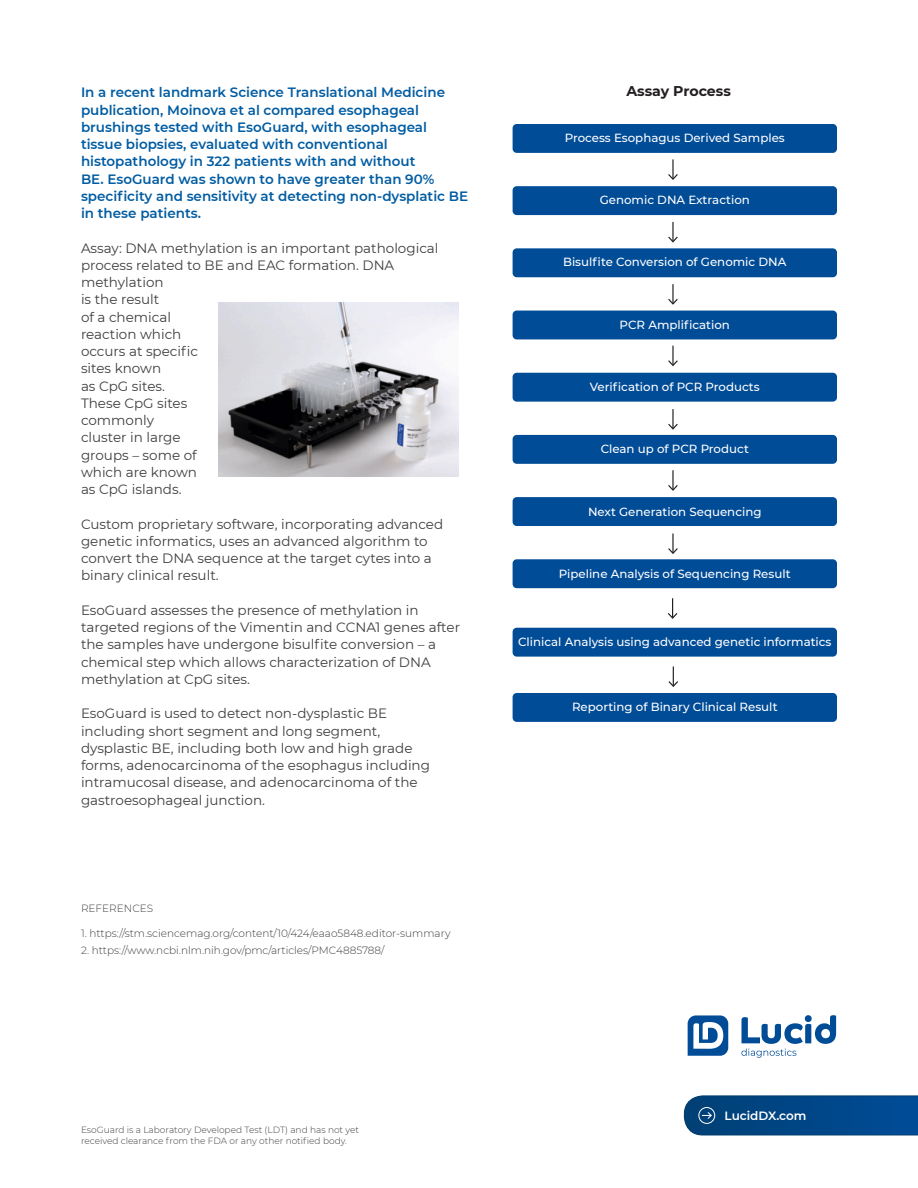
<style>
.page{position:relative;width:918px;height:1188px;background:#fff}
.page>*{position:absolute;margin:0;border:0;box-sizing:border-box;transform-origin:0 0}
.t1{font:700 14.1px "Montserrat";letter-spacing:-.005em;color:#231f20}
.t2{font:13.5px/17.2px "Montserrat";color:#3e3e3f}
.t3{font:600 13.5px/17.2px "Montserrat";color:#005ca2}
.t4{font:600 12px "Montserrat";color:#fff}
.t5{font:500 11.85px "Montserrat";color:#fff}
.t6{font:300 10.5px "Montserrat";color:#3e3e3f}
.t7{font:300 9px/10.8px "Montserrat";color:#3e3e3f}
</style>
<div class="page">
<div style="left:513px;top:124px;width:324px;height:29px;background:#004c97;border-radius:4px"></div>
<div style="left:513px;top:186px;width:324px;height:29px;background:#004c97;border-radius:4px"></div>
<div style="left:513px;top:248px;width:324px;height:29px;background:#004c97;border-radius:4px"></div>
<div style="left:513px;top:311px;width:324px;height:28px;background:#004c97;border-radius:4px"></div>
<div style="left:513px;top:373px;width:324px;height:29px;background:#004c97;border-radius:4px"></div>
<div style="left:513px;top:435px;width:324px;height:29px;background:#004c97;border-radius:4px"></div>
<div style="left:513px;top:497px;width:324px;height:29px;background:#004c97;border-radius:4px"></div>
<div style="left:513px;top:559px;width:324px;height:29px;background:#004c97;border-radius:4px"></div>
<div style="left:513px;top:628px;width:324px;height:29px;background:#004c97;border-radius:4px"></div>
<div style="left:513px;top:693px;width:324px;height:29px;background:#004c97;border-radius:4px"></div>
<hr style="left:672px;top:159px;width:2px;height:20px;background:#231f20">
<svg style="left:668px;top:174px;width:10px;height:6px"></svg>
<svg style="left:668px;top:222px;width:10px;height:21px"></svg>
<svg style="left:668px;top:284px;width:10px;height:21px"></svg>
<svg style="left:668px;top:346px;width:10px;height:20px"></svg>
<svg style="left:668px;top:409px;width:10px;height:21px"></svg>
<hr style="left:672px;top:470px;width:2px;height:20px;background:#231f20">
<svg style="left:668px;top:485px;width:10px;height:6px"></svg>
<svg style="left:668px;top:534px;width:10px;height:20px"></svg>
<svg style="left:668px;top:598px;width:9px;height:21px"></svg>
<svg style="left:668px;top:666px;width:10px;height:21px"></svg>
<img style="left:218px;top:303px;width:241px;height:173px">
<svg style="left:741px;top:1015px;width:95px;height:43px"></svg>
<svg style="left:688px;top:1015px;width:40px;height:41px"></svg>
<svg style="left:684px;top:1095px;width:234px;height:40px;background:#074b88"></svg>
<div style="left:699px;top:1107px;width:16px;height:17px;border:1px solid #fff;border-radius:50%"></div>
<p class="t3" style="left:81px;top:83px;width:389px">In a recent landmark Science Translational Medicine publication, Moinova et al compared esophageal brushings tested with EsoGuard, with esophageal tissue biopsies, evaluated with conventional histopathology in 322 patients with and without<br>BE. EsoGuard was shown to have greater than 90% specificity and sensitivity at detecting non-dysplatic BE in these patients.</p>
<p class="t2" style="left:81px;top:239px;width:359px">Assay: DNA methylation is an important pathological process related to BE and EAC formation. DNA methylation<br>is the result<br>of a chemical<br>reaction which<br>occurs at specific<br>sites known<br>as CpG sites.<br>These CpG sites<br>commonly<br>cluster in large<br>groups – some of<br>which are known<br>as CpG islands.</p>
<p class="t2" style="left:81px;top:515px;width:364px">Custom proprietary software, incorporating advanced genetic informatics, uses an advanced algorithm to convert the DNA sequence at the target cytes into a binary clinical result.</p>
<p class="t2" style="left:81px;top:601px;width:381px">EsoGuard assesses the presence of methylation in targeted regions of the Vimentin and CCNA1 genes after the samples have undergone bisulfite conversion – a chemical step which allows characterization of DNA methylation at CpG sites.</p>
<p class="t2" style="left:81px;top:704px;width:351px">EsoGuard is used to detect non-dysplastic BE including short segment and long segment, dysplastic BE, including both low and high grade forms, adenocarcinoma of the esophagus including intramucosal disease, and adenocarcinoma of the gastroesophageal junction.</p>
<p class="t6" style="left:81px;top:901px;width:74px">REFERENCES</p>
<p class="t6" style="left:81px;top:926px;width:371px">1. https://stm.sciencemag.org/content/10/424/eaao5848.editor-summary</p>
<p class="t6" style="left:81px;top:943px;width:305px">2. https://www.ncbi.nlm.nih.gov/pmc/articles/PMC4885788/</p>
<p class="t1" style="left:626px;top:81px;width:106px">Assay Process</p>
<p class="t5" style="left:565px;top:130px;width:222px">Process Esophagus Derived Samples</p>
<p class="t5" style="left:600px;top:191px;width:152px">Genomic DNA Extraction</p>
<p class="t5" style="left:563px;top:253px;width:225px">Bisulfite Conversion of Genomic DNA</p>
<p class="t5" style="left:620px;top:317px;width:112px">PCR Amplification</p>
<p class="t5" style="left:590px;top:379px;width:171px">Verification of PCR Products</p>
<p class="t5" style="left:601px;top:440px;width:150px">Clean up of PCR Product</p>
<p class="t5" style="left:588px;top:504px;width:175px">Next Generation Sequencing</p>
<p class="t5" style="left:559px;top:565px;width:233px">Pipeline Analysis of Sequencing Result</p>
<p class="t5" style="left:518px;top:634px;width:315px">Clinical Analysis using advanced genetic informatics</p>
<p class="t5" style="left:572px;top:699px;width:207px">Reporting of Binary Clinical Result</p>
<p class="t7" style="left:81px;top:1125px;width:280px">EsoGuard is a Laboratory Developed Test (LDT) and has not yet received clearance from the FDA or any other notified body.</p>
<p class="t4" style="left:725px;top:1107px;width:83px">LucidDX.com</p>
</div>
